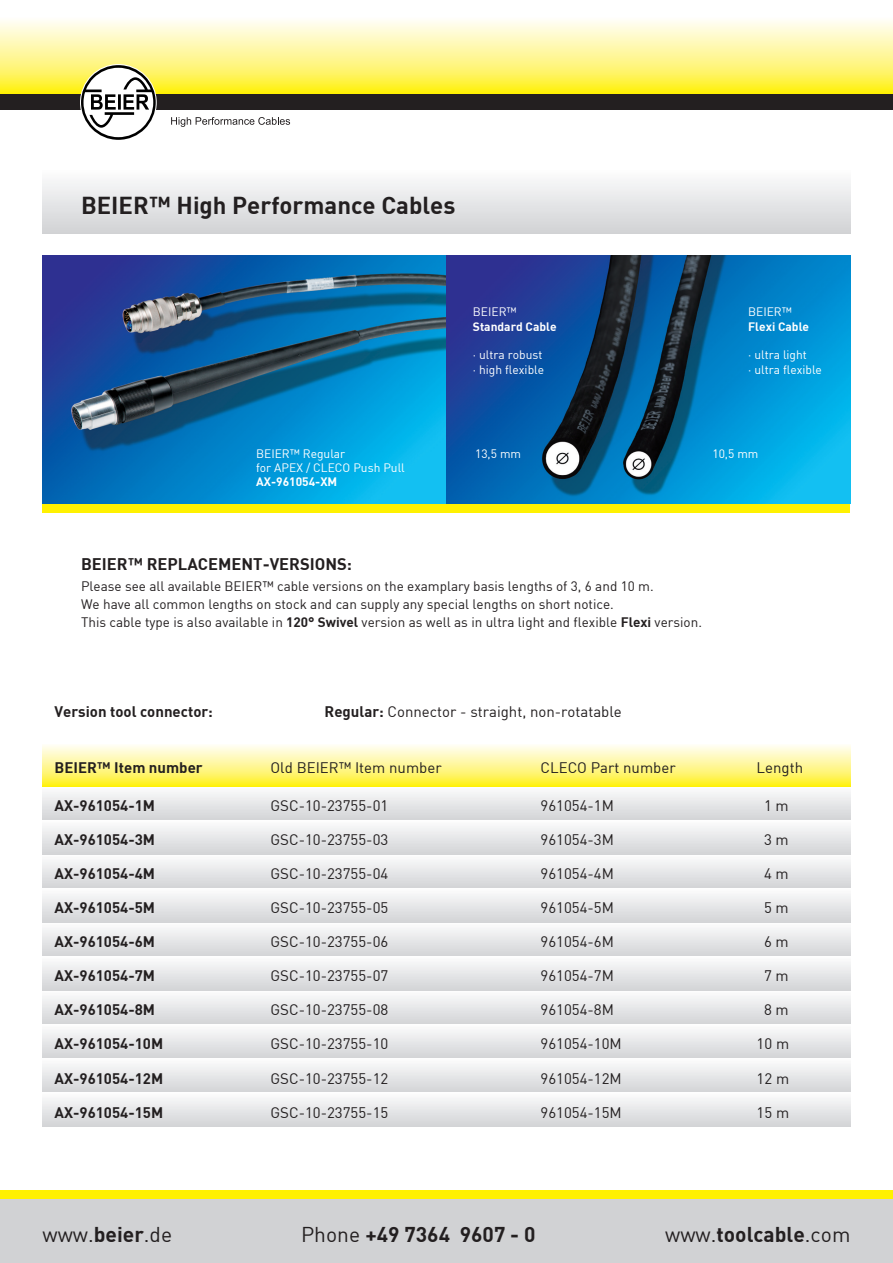
<style>
.page{position:relative;width:893px;height:1263px;background:#fff}
.page>*{position:absolute;margin:0;border:0;box-sizing:border-box;transform-origin:0 0}
.t1{font:24px "DIN Bold";color:#231f20}
.t2{font:21px "DIN Bold";color:#231f20}
.t3{font:21px "DIN";color:#231f20}
.t4{font:16.5px "DIN Bold";color:#231f20}
.t5{font:15px "DIN";color:#231f20}
.t6{font:15px "DIN Bold";color:#231f20}
.t7{font:13.5px/18px "DIN";color:#231f20}
.t8{font:12px/14.4px "DIN";color:#fff}
.t9{font:12px "DIN Bold";color:#fff}
.s1{font-family:"DIN Bold"}
.s2{font-family:"DIN"}
</style>
<div class="page">
<div style="left:0;top:1199px;width:893px;height:64px;background:#d1d2d4"></div>
<div style="left:0;top:1191px;width:893px;height:8px;background:#fff101"></div>
<div style="left:0;top:95px;width:893px;height:15px;background:#231f20"></div>
<svg style="left:0;top:21px;width:892px;height:73px;background:#fff68e"></svg>
<svg style="left:171px;top:117px;width:119px;height:10px"></svg>
<svg style="left:81px;top:65px;width:75px;height:75px"></svg>
<div style="left:43px;top:170px;width:807px;height:64px;background:linear-gradient(to bottom,#fcfdfd,#d1d2d5)"></div>
<img style="left:43px;top:255px;width:807px;height:249px">
<div style="left:43px;top:504px;width:807px;height:8px;background:#fff101"></div>
<div style="left:43px;top:787px;width:807px;height:34px;background:linear-gradient(to bottom,#fbfcfc,#d3d4d6)"></div>
<div style="left:43px;top:923px;width:807px;height:34px;background:linear-gradient(to bottom,#fbfcfc,#d3d4d6)"></div>
<div style="left:43px;top:855px;width:807px;height:34px;background:linear-gradient(to bottom,#fbfcfc,#d3d4d6)"></div>
<div style="left:43px;top:991px;width:807px;height:34px;background:linear-gradient(to bottom,#fbfcfc,#d3d4d6)"></div>
<div style="left:43px;top:821px;width:807px;height:34px;background:linear-gradient(to bottom,#fbfcfc,#d3d4d6)"></div>
<div style="left:43px;top:957px;width:807px;height:34px;background:linear-gradient(to bottom,#fbfcfc,#d3d4d6)"></div>
<img style="left:43px;top:991px;width:807px;height:1px">
<div style="left:43px;top:889px;width:807px;height:34px;background:linear-gradient(to bottom,#fbfcfc,#d3d4d6)"></div>
<div style="left:43px;top:1025px;width:807px;height:34px;background:linear-gradient(to bottom,#fbfcfc,#d3d4d7)"></div>
<div style="left:43px;top:1059px;width:807px;height:34px;background:linear-gradient(to bottom,#fbfcfc,#d3d4d7)"></div>
<div style="left:43px;top:1093px;width:807px;height:34px;background:linear-gradient(to bottom,#fcfcfc,#d3d4d6)"></div>
<img style="left:43px;top:1093px;width:807px;height:1px">
<svg style="left:43px;top:745px;width:807px;height:42px;background:#fff68d"></svg>
<h1 class="t1" style="left:81px;top:190px;width:376px">BEIER™ High Performance Cables</h1>
<p class="t8" style="left:256px;top:446px;width:150px">BEIER™ Regular<br>for APEX / CLECO Push Pull</p>
<p class="t9" style="left:256px;top:474px;width:83px">AX-961054-XM</p>
<p class="t8" style="left:473px;top:304px;width:45px">BEIER™</p>
<p class="t9" style="left:473px;top:318px;width:85px">Standard Cable</p>
<p class="t8" style="left:473px;top:348px;width:73px">· ultra robust · high flexible</p>
<p class="t8" style="left:748px;top:304px;width:45px">BEIER™</p>
<p class="t9" style="left:748px;top:318px;width:63px">Flexi Cable</p>
<p class="t8" style="left:748px;top:348px;width:75px">· ultra light<br>· ultra flexible</p>
<p class="t8" style="left:475px;top:446px;width:48px">13,5 mm</p>
<p class="t8" style="left:712px;top:446px;width:48px">10,5 mm</p>
<p class="t4" style="left:81px;top:553px;width:272px">BEIER™ REPLACEMENT-VERSIONS:</p>
<p class="t7" style="left:81px;top:576px;width:622px">Please see all available BEIER™ cable versions on the examplary basis lengths of 3, 6 and 10 m.<br>We have all common lengths on stock and can supply any special lengths on short notice.<br>This cable type is also available in <span class="s1">120° Swivel</span> version as well as in ultra light and flexible <span class="s1">Flexi</span> version.</p>
<p class="t6" style="left:55px;top:702px;width:160px">Version tool connector:</p>
<p class="t5" style="left:325px;top:702px;width:299px"><span class="s1">Regular:</span> Connector - straight, non-rotatable</p>
<p class="t6" style="left:55px;top:758px;width:150px">BEIER™ Item number</p>
<p class="t5" style="left:271px;top:758px;width:173px">Old BEIER™ Item number</p>
<p class="t5" style="left:541px;top:758px;width:137px">CLECO Part number</p>
<p class="t5" style="left:757px;top:758px;width:48px">Length</p>
<p class="t6" style="left:55px;top:796px;width:102px">AX-961054-1M</p>
<p class="t5" style="left:271px;top:796px;width:119px">GSC-10-23755-01</p>
<p class="t5" style="left:541px;top:796px;width:75px">961054-1M</p>
<p class="t5" style="left:764px;top:796px;width:26px">1 m</p>
<p class="t6" style="left:55px;top:830px;width:102px">AX-961054-3M</p>
<p class="t5" style="left:271px;top:830px;width:119px">GSC-10-23755-03</p>
<p class="t5" style="left:541px;top:830px;width:75px">961054-3M</p>
<p class="t5" style="left:764px;top:830px;width:26px">3 m</p>
<p class="t6" style="left:55px;top:864px;width:102px">AX-961054-4M</p>
<p class="t5" style="left:271px;top:864px;width:119px">GSC-10-23755-04</p>
<p class="t5" style="left:541px;top:864px;width:75px">961054-4M</p>
<p class="t5" style="left:764px;top:864px;width:26px">4 m</p>
<p class="t6" style="left:55px;top:898px;width:102px">AX-961054-5M</p>
<p class="t5" style="left:271px;top:899px;width:119px">GSC-10-23755-05</p>
<p class="t5" style="left:541px;top:899px;width:75px">961054-5M</p>
<p class="t5" style="left:764px;top:899px;width:26px">5 m</p>
<p class="t6" style="left:55px;top:932px;width:102px">AX-961054-6M</p>
<p class="t5" style="left:271px;top:933px;width:119px">GSC-10-23755-06</p>
<p class="t5" style="left:541px;top:933px;width:75px">961054-6M</p>
<p class="t5" style="left:764px;top:933px;width:26px">6 m</p>
<p class="t6" style="left:55px;top:966px;width:102px">AX-961054-7M</p>
<p class="t5" style="left:271px;top:967px;width:119px">GSC-10-23755-07</p>
<p class="t5" style="left:541px;top:967px;width:75px">961054-7M</p>
<p class="t5" style="left:764px;top:967px;width:26px">7 m</p>
<p class="t6" style="left:55px;top:1000px;width:102px">AX-961054-8M</p>
<p class="t5" style="left:271px;top:1001px;width:119px">GSC-10-23755-08</p>
<p class="t5" style="left:541px;top:1001px;width:75px">961054-8M</p>
<p class="t5" style="left:764px;top:1001px;width:26px">8 m</p>
<p class="t6" style="left:55px;top:1034px;width:110px">AX-961054-10M</p>
<p class="t5" style="left:271px;top:1035px;width:119px">GSC-10-23755-10</p>
<p class="t5" style="left:541px;top:1035px;width:83px">961054-10M</p>
<p class="t5" style="left:757px;top:1035px;width:34px">10 m</p>
<p class="t6" style="left:55px;top:1068px;width:110px">AX-961054-12M</p>
<p class="t5" style="left:271px;top:1069px;width:119px">GSC-10-23755-12</p>
<p class="t5" style="left:541px;top:1069px;width:83px">961054-12M</p>
<p class="t5" style="left:757px;top:1069px;width:34px">12 m</p>
<p class="t6" style="left:55px;top:1102px;width:110px">AX-961054-15M</p>
<p class="t5" style="left:271px;top:1103px;width:119px">GSC-10-23755-15</p>
<p class="t5" style="left:541px;top:1103px;width:83px">961054-15M</p>
<p class="t5" style="left:757px;top:1103px;width:34px">15 m</p>
<h2 class="t3" style="left:43px;top:1221px;width:131px">www.<span class="s1">beier</span>.de</h2>
<h2 class="t2" style="left:301px;top:1220px;width:236px"><span class="s2">Phone</span> +49 7364 9607 - 0</h2>
<h2 class="t2" style="left:665px;top:1220px;width:187px"><span class="s2">www.</span>toolcable<span class="s2">.com</span></h2>
</div>
